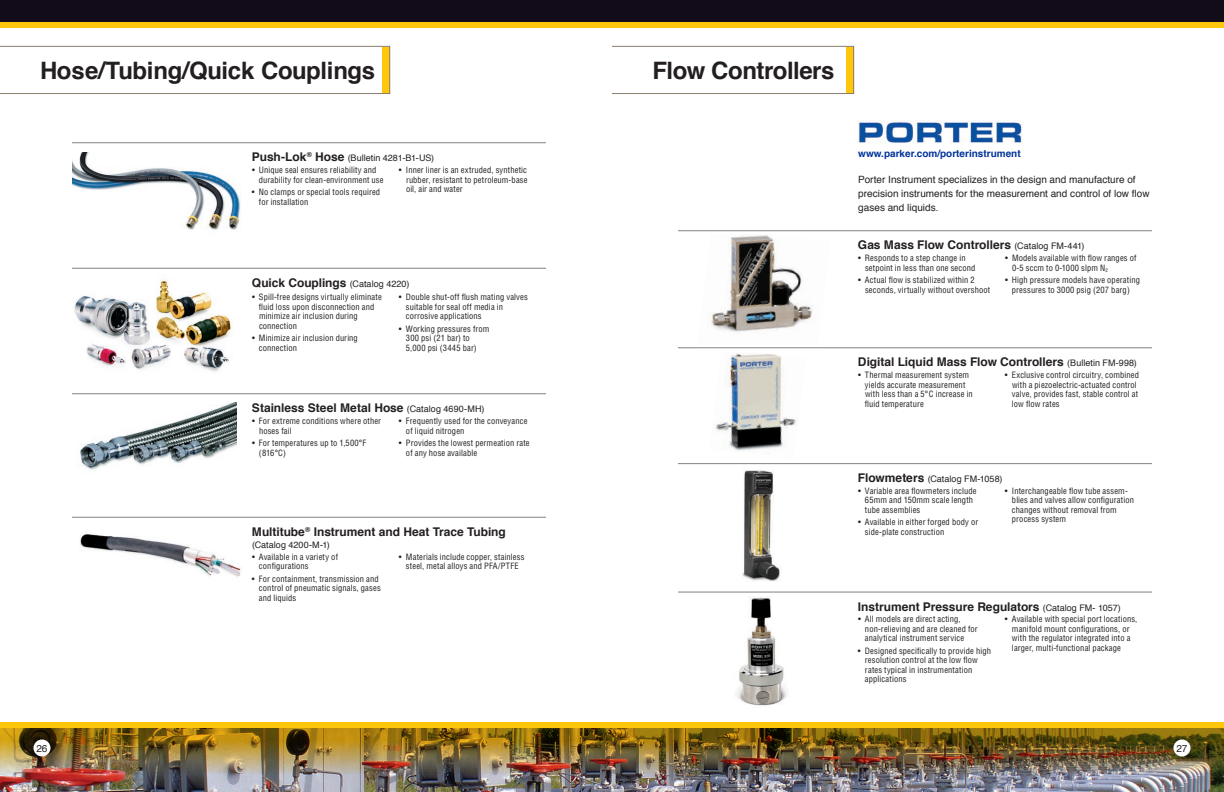
<style>
.page{position:relative;width:1224px;height:792px;background:#fff}
.page>*{position:absolute;margin:0;border:0;box-sizing:border-box;transform-origin:0 0}
.t1{font:700 24px "Helvetica";letter-spacing:-.02em;color:#231f20}
.t2{font:700 12px "Helvetica";letter-spacing:-.005em;color:#231f20}
.t3{font:10px/14px "Helvetica";color:#231f20}
.t4{font:700 10px "Helvetica";color:#039}
.t5{font:9px "Helvetica";letter-spacing:.005em;color:#231f20}
.t6{font:condensed 8.5px/9.5px "Helvetica";letter-spacing:.015em;color:#231f20}
.s1{font-weight:700;font-size:12px}
.s2{font-weight:400;font-size:9px}
</style>
<div class="page">
<div style="left:576px;top:384px;width:24px;height:24px;border:1px solid #fff;border-radius:50%"></div>
<div style="left:576px;top:690px;width:24px;height:24px;border:1px solid #fff;border-radius:50%"></div>
<div style="left:0;top:0;width:612px;height:24px;background:#120b19"></div>
<div style="left:0;top:22px;width:612px;height:6px;background:#fec70c"></div>
<div style="left:624px;top:384px;width:24px;height:24px;border:1px solid #fff;border-radius:50%"></div>
<div style="left:624px;top:690px;width:24px;height:24px;border:1px solid #fff;border-radius:50%"></div>
<div style="left:612px;top:0;width:612px;height:24px;background:#120b19"></div>
<div style="left:612px;top:22px;width:612px;height:6px;background:#fec70c"></div>
<img style="left:0;top:773px;width:1224px;height:19px">
<img style="left:612px;top:728px;width:612px;height:45px">
<img style="left:0;top:728px;width:612px;height:45px">
<div style="left:846px;top:47px;width:8px;height:47px;background:#fec70c"></div>
<svg style="left:0;top:46px;width:390px;height:48px"></svg>
<hr style="left:72px;top:142px;width:474px;height:1px;background:#808285">
<hr style="left:72px;top:268px;width:474px;height:1px;background:#808285">
<hr style="left:72px;top:393px;width:474px;height:1px;background:#808285">
<hr style="left:72px;top:517px;width:474px;height:1px;background:#808285">
<img style="left:72px;top:152px;width:169px;height:78px">
<img style="left:74px;top:280px;width:158px;height:92px">
<img style="left:80px;top:403px;width:156px;height:67px">
<img style="left:80px;top:532px;width:162px;height:45px">
<hr style="left:678px;top:230px;width:474px;height:1px;background:#808285">
<hr style="left:678px;top:347px;width:474px;height:1px;background:#808285">
<hr style="left:678px;top:463px;width:474px;height:1px;background:#808285">
<hr style="left:678px;top:592px;width:474px;height:1px;background:#808285">
<img style="left:711px;top:235px;width:102px;height:97px">
<img style="left:716px;top:353px;width:81px;height:98px">
<img style="left:742px;top:470px;width:39px;height:112px">
<img style="left:736px;top:597px;width:51px;height:109px">
<img style="left:857px;top:120px;width:165px;height:23px">
<div style="left:0;top:722px;width:612px;height:6px;background:#fec70c"></div>
<div style="left:612px;top:722px;width:612px;height:6px;background:#fec70c"></div>
<div style="left:608px;top:46px;width:246px;height:48px;border:1px solid #887d6c"></div>
<div style="left:601px;top:43px;width:11px;height:52px;background:#fff"></div>
<div style="left:1174px;top:740px;width:16px;height:16px;background:#fff;border-radius:50%"></div>
<div style="left:34px;top:740px;width:16px;height:16px;background:#fff;border-radius:50%"></div>
<h1 class="t1" style="left:40px;top:49px;width:337px">Hose/Tubing/Quick Couplings</h1>
<h1 class="t1" style="left:652px;top:49px;width:184px">Flow Controllers</h1>
<p class="t5" style="left:252px;top:150px;width:184px"><span class="s1">Push-Lok</span><sup>®</sup> <span class="s1">Hose</span> (Bulletin 4281-B1-US)</p>
<p class="t6" style="left:259px;top:165px;width:126px;text-indent:-7px">• Unique seal ensures reliability and durability for clean-environment use</p>
<p class="t6" style="left:259px;top:187px;width:123px;text-indent:-7px">• No clamps or special tools required for installation</p>
<p class="t6" style="left:406px;top:165px;width:123px;text-align:justify;text-indent:-7px">• Inner liner is an extruded, synthetic rubber, resistant to petroleum-base oil, air and water</p>
<h2 class="t2" style="left:252px;top:272px;width:159px">Quick Couplings <span class="s2">(Catalog 4220)</span></h2>
<p class="t6" style="left:259px;top:292px;width:124px;text-indent:-7px">• Spill-free designs virtually eliminate fluid loss upon disconnection and minimize air inclusion during connection</p>
<p class="t6" style="left:259px;top:333px;width:100px;text-indent:-7px">• Minimize air inclusion during connection</p>
<p class="t6" style="left:406px;top:292px;width:123px;text-indent:-7px">• Double shut-off flush mating valves suitable for seal off media in corrosive applications</p>
<p class="t6" style="left:406px;top:324px;width:85px;text-indent:-7px">• Working pressures from<br>300 psi (21 bar) to<br>5,000 psi (3445 bar)</p>
<h2 class="t2" style="left:252px;top:397px;width:234px">Stainless Steel Metal Hose <span class="s2">(Catalog 4690-MH)</span></h2>
<p class="t6" style="left:259px;top:416px;width:124px;text-indent:-7px">• For extreme conditions where other hoses fail</p>
<p class="t6" style="left:259px;top:438px;width:109px;text-indent:-7px">• For temperatures up to 1,500°F (816°C)</p>
<p class="t6" style="left:406px;top:416px;width:123px;text-indent:-7px">• Frequently used for the conveyance of liquid nitrogen</p>
<p class="t6" style="left:406px;top:438px;width:125px;text-indent:-7px">• Provides the lowest permeation rate of any hose available</p>
<h2 class="t2" style="left:252px;top:521px;width:255px">Multitube<sup>®</sup> Instrument and Heat Trace Tubing</h2>
<p class="t5" style="left:252px;top:537px;width:79px">(Catalog 4200-M-1)</p>
<p class="t6" style="left:259px;top:552px;width:81px;text-indent:-7px">• Available in a variety of configurations</p>
<p class="t6" style="left:259px;top:574px;width:123px;text-indent:-7px">• For containment, transmission and control of pneumatic signals, gases and liquids</p>
<p class="t6" style="left:399px;top:552px;width:127px;text-align:center">• Materials include copper, stainless steel, metal alloys and PFA/PTFE</p>
<p class="t4" style="left:858px;top:144px;width:164px">www.parker.com/porterinstrument</p>
<p class="t3" style="left:858px;top:172px;width:293px">Porter Instrument specializes in the design and manufacture of precision instruments for the measurement and control of low flow gases and liquids.</p>
<h2 class="t2" style="left:858px;top:234px;width:228px">Gas Mass Flow Controllers <span class="s2">(Catalog FM-441)</span></h2>
<p class="t6" style="left:865px;top:253px;width:112px;text-indent:-7px">• Responds to a step change in setpoint in less than one second</p>
<p class="t6" style="left:865px;top:275px;width:127px;text-indent:-7px">• Actual flow is stabilized within 2 seconds, virtually without overshoot</p>
<p class="t6" style="left:1012px;top:253px;width:126px;text-indent:-7px">• Models available with flow ranges of<br>0-5 sccm to 0-1000 slpm N<sub>2</sub></p>
<p class="t6" style="left:1005px;top:275px;width:136px;text-align:center">• High pressure models have operating pressures to 3000 psig (207 barg)</p>
<h2 class="t2" style="left:858px;top:351px;width:280px">Digital Liquid Mass Flow Controllers <span class="s2">(Bulletin FM-998)</span></h2>
<p class="t6" style="left:865px;top:370px;width:109px;text-indent:-7px">• Thermal measurement system yields accurate measurement with less than a 5°C increase in fluid temperature</p>
<p class="t6" style="left:1012px;top:370px;width:129px;text-indent:-7px">• Exclusive control circuitry, combined with a piezoelectric-actuated control valve, provides fast, stable control at low flow rates</p>
<p class="t5" style="left:858px;top:471px;width:146px"><span class="s1">Flowmeters</span> (Catalog FM-1058)</p>
<p class="t6" style="left:865px;top:486px;width:113px;text-indent:-7px">• Variable area flowmeters include<br>65mm and 150mm scale length tube assemblies</p>
<p class="t6" style="left:865px;top:518px;width:115px;text-indent:-7px">• Available in either forged body or side-plate construction</p>
<p class="t6" style="left:1012px;top:486px;width:124px;text-indent:-7px">• Interchangeable flow tube assem&shy;blies and valves allow configuration changes without removal from process system</p>
<h2 class="t2" style="left:858px;top:596px;width:264px">Instrument Pressure Regulators <span class="s2">(Catalog FM- 1057)</span></h2>
<p class="t6" style="left:865px;top:615px;width:114px;text-indent:-7px">• All models are direct acting, non-relieving and are cleaned for analytical instrument service</p>
<p class="t6" style="left:865px;top:646px;width:128px;text-indent:-7px">• Designed specifically to provide high resolution control at the low flow rates typical in instrumentation applications</p>
<p class="t6" style="left:1012px;top:615px;width:127px;text-indent:-7px">• Available with special port locations, manifold mount configurations, or with the regulator integrated into a larger, multi-functional package</p>
<p class="t3" style="left:36px;top:741px;width:13px">26</p>
<p class="t3" style="left:1176px;top:741px;width:13px">27</p>
</div>
